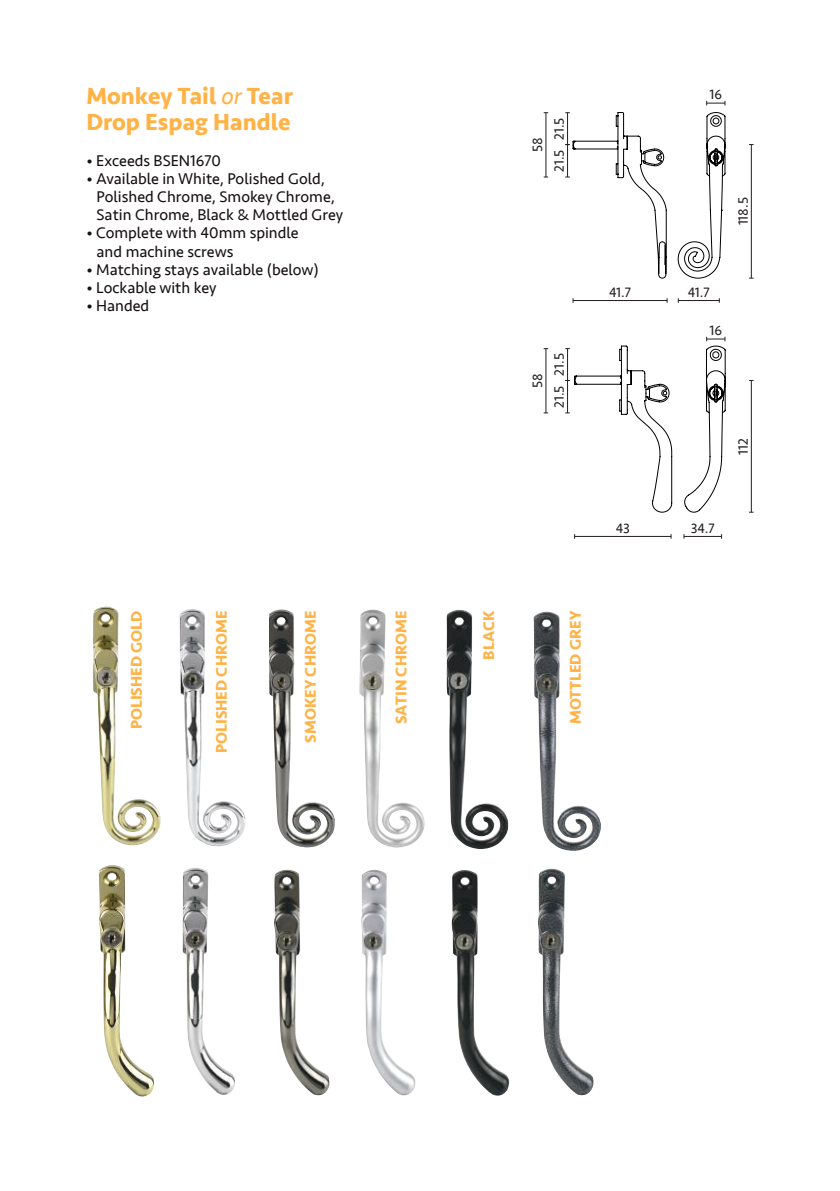
<style>
.page{position:relative;width:840px;height:1191px;background:#fff}
.page>*{position:absolute;margin:0;border:0;box-sizing:border-box;transform-origin:0 0}
.t1{font:700 24px/26px "Seravek";color:#ffb346}
.t2{font:16px/18px "Seravek";color:#171113}
.t3{font:700 16px "Seravek";color:#ffb346}
.t4{font:14px/21.6px "Seravek";color:#241f1f}
.s1{font-weight:400;font-style:italic}
</style>
<div class="page">
<img style="left:93px;top:606px;width:68px;height:239px">
<img style="left:99px;top:865px;width:55px;height:231px">
<img style="left:182px;top:868px;width:53px;height:227px">
<img style="left:274px;top:869px;width:55px;height:227px">
<img style="left:361px;top:869px;width:55px;height:226px">
<img style="left:451px;top:870px;width:58px;height:226px">
<img style="left:538px;top:868px;width:55px;height:227px">
<img style="left:179px;top:609px;width:67px;height:237px">
<img style="left:269px;top:609px;width:66px;height:239px">
<img style="left:359px;top:609px;width:66px;height:239px">
<img style="left:446px;top:610px;width:62px;height:239px">
<img style="left:533px;top:611px;width:68px;height:240px">
<svg style="left:706px;top:101px;width:19px;height:4px"></svg>
<hr style="left:678px;top:300px;width:40px;height:1px;background:#241f1f">
<hr style="left:572px;top:300px;width:94px;height:1px;background:#241f1f">
<hr style="left:750px;top:144px;width:1px;height:134px;background:#241f1f">
<hr style="left:545px;top:113px;width:1px;height:64px;background:#241f1f">
<svg style="left:565px;top:112px;width:160px;height:167px"></svg>
<hr style="left:683px;top:536px;width:38px;height:1px;background:#241f1f">
<hr style="left:574px;top:536px;width:96px;height:1px;background:#241f1f">
<hr style="left:750px;top:380px;width:1px;height:132px;background:#241f1f">
<hr style="left:545px;top:349px;width:1px;height:64px;background:#241f1f">
<svg style="left:565px;top:337px;width:160px;height:176px"></svg>
<h1 class="t1" style="left:86px;top:83px;width:208px">Monkey Tail <span class="s1">or</span> Tear<br>Drop Espag Handle</h1>
<p class="t2" style="left:86px;top:152px;width:136px">• Exceeds BSEN1670</p>
<p class="t2" style="left:97px;top:170px;width:248px;text-indent:-10px">• Available in White, Polished Gold,<br>Polished Chrome, Smokey Chrome,<br>Satin Chrome, Black &amp; Mottled Grey</p>
<p class="t2" style="left:97px;top:224px;width:203px;text-indent:-10px">• Complete with 40mm spindle and machine screws</p>
<p class="t2" style="left:86px;top:260px;width:234px">• Matching stays available (below)</p>
<p class="t2" style="left:86px;top:278px;width:131px">• Lockable with key</p>
<p class="t2" style="left:86px;top:296px;width:64px">• Handed</p>
<p class="t4" style="left:526px;top:140px;width:24px;text-indent:-13px;rotate:-90deg">58<br>21.5</p>
<p class="t4" style="left:548px;top:172px;width:24px;rotate:-90deg">21.5</p>
<p class="t4" style="left:526px;top:375px;width:24px;text-indent:-13px;rotate:-90deg">58<br>21.5</p>
<p class="t4" style="left:548px;top:408px;width:24px;rotate:-90deg">21.5</p>
<p class="t4" style="left:709px;top:84px;width:14px">16</p>
<p class="t4" style="left:731px;top:225px;width:30px;rotate:-90deg">118.5</p>
<p class="t4" style="left:608px;top:281px;width:24px">41.7</p>
<p class="t4" style="left:687px;top:281px;width:24px">41.7</p>
<p class="t4" style="left:709px;top:320px;width:14px">16</p>
<p class="t4" style="left:731px;top:454px;width:18px;rotate:-90deg">112</p>
<p class="t4" style="left:615px;top:517px;width:16px">43</p>
<p class="t4" style="left:690px;top:517px;width:26px">34.7</p>
<p class="t3" style="left:123px;top:729px;width:120px;rotate:-90deg">POLISHED GOLD</p>
<p class="t3" style="left:208px;top:753px;width:144px;rotate:-90deg">POLISHED CHROME</p>
<p class="t3" style="left:297px;top:742px;width:133px;rotate:-90deg">SMOKEY CHROME</p>
<p class="t3" style="left:388px;top:724px;width:115px;rotate:-90deg">SATIN CHROME</p>
<p class="t3" style="left:475px;top:659px;width:50px;rotate:-90deg">BLACK</p>
<p class="t3" style="left:562px;top:724px;width:115px;rotate:-90deg">MOTTLED GREY</p>
</div>
